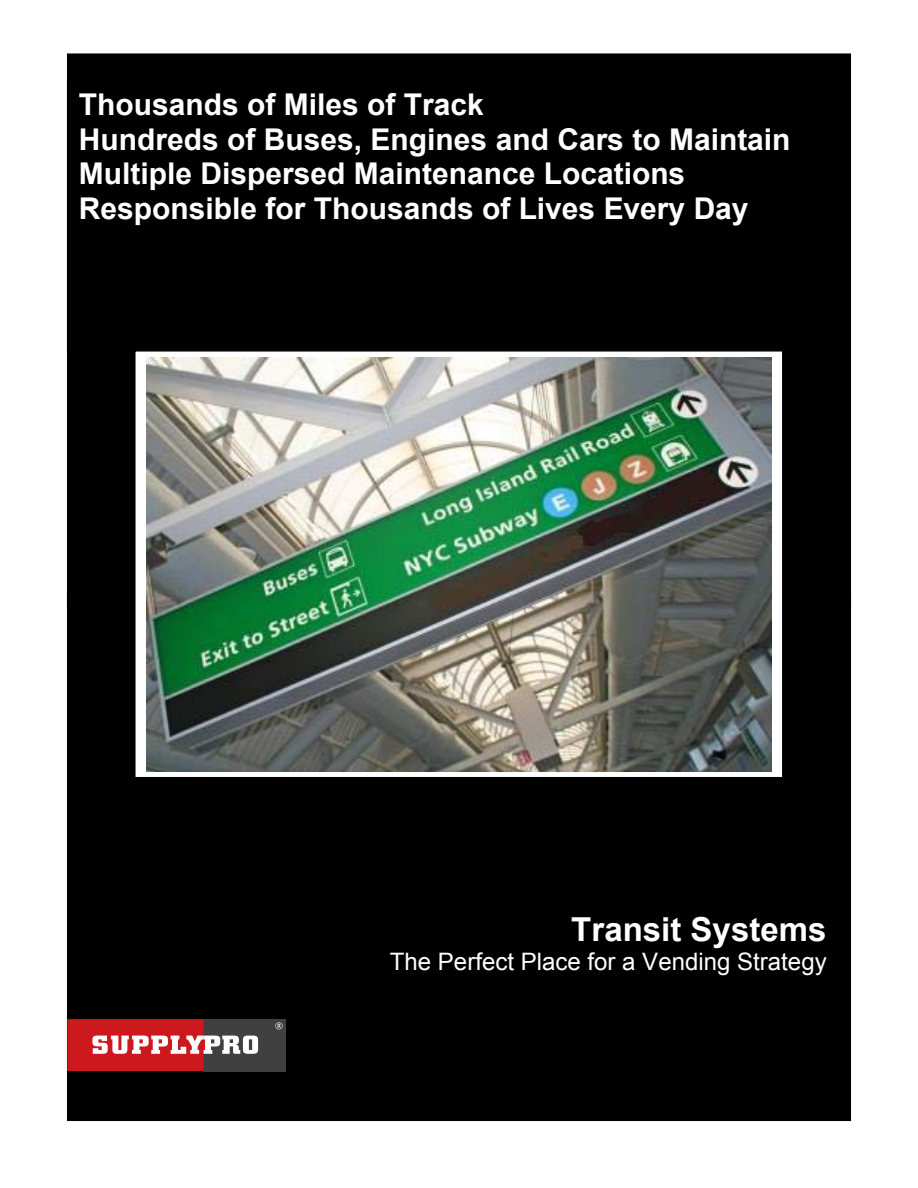
<style>
.page{position:relative;width:918px;height:1188px;background:#fff}
.page>*{position:absolute;margin:0;border:0;box-sizing:border-box;transform-origin:0 0}
.t1{font:700 33px "Arial";color:#fff}
.t2{font:700 30px/34.5px "Arial";color:#fff}
.t3{font:24px "Arial";color:#fff}
</style>
<div class="page">
<div style="left:67px;top:593px;width:784px;height:528px;background:#000"></div>
<div style="left:67px;top:53px;width:784px;height:555px;background:#000;border:1px solid #000"></div>
<div style="left:67px;top:80px;width:757px;height:272px;background:#000"></div>
<div style="left:134px;top:350px;width:649px;height:428px;background:#fff;border:1px solid #000"></div>
<img style="left:146px;top:357px;width:625px;height:415px">
<div style="left:204px;top:1019px;width:82px;height:52px;background:#404041"></div>
<svg style="left:67px;top:1019px;width:191px;height:52px"></svg>
<svg style="left:275px;top:1022px;width:8px;height:7px"></svg>
<p class="t2" style="left:79px;top:88px;width:713px">Thousands of Miles of Track<br>Hundreds of Buses, Engines and Cars to Maintain Multiple Dispersed Maintenance Locations Responsible for Thousands of Lives Every Day</p>
<p class="t1" style="left:571px;top:907px;width:257px">Transit Systems</p>
<p class="t3" style="left:390px;top:946px;width:438px">The Perfect Place for a Vending Strategy</p>
</div>
